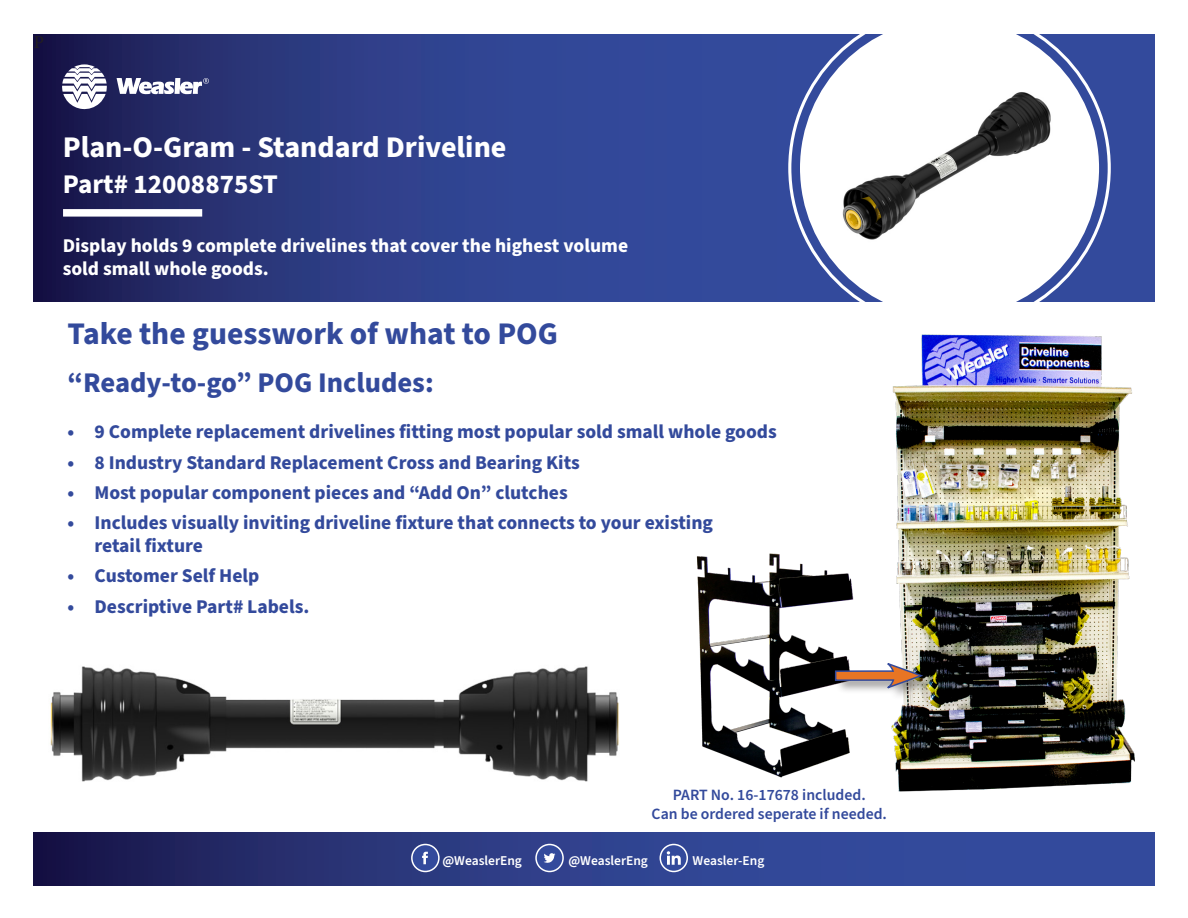
<style>
.page{position:relative;width:1188px;height:918px;background:#fff}
.page>*{position:absolute;margin:0;border:0;box-sizing:border-box;transform-origin:0 0}
.t1{font:700 31.5px "Source Sans Pro";color:#334a9c}
.Header_1{font:700 30px "Source Sans Pro";color:#fff}
.t2{font:700 28.5px "Source Sans Pro";color:#334a9c}
.Header_1-2{font:700 27px "Source Sans Pro";color:#fff}
.t3{font:700 19.5px/23.4px "Source Sans Pro";color:#334a9c}
.Bodytextwhite{font:700 19.5px/23.4px "Source Sans Pro";color:#fff}
.t4{font:18px "Minion Pro";color:#231f20}
.t5{font:600 15.75px/18.9px "Source Sans Pro";color:#334a9c;text-align:center}
.socialfootertxt{font:600 13.5px "Source Sans Pro";color:#fff}
</style>
<div class="page">
<svg style="left:34px;top:833px;width:1120px;height:53px;background:#2b3a83"></svg>
<svg style="left:34px;top:34px;width:1120px;height:268px;background:#2e3f87"></svg>
<svg style="left:117px;top:78px;width:92px;height:16px"></svg>
<svg style="left:62px;top:65px;width:45px;height:44px"></svg>
<div style="left:800px;top:18px;width:299px;height:300px;background:#fff;border-radius:50%"></div>
<div style="left:63px;top:209px;width:139px;height:8px;background:#fff"></div>
<img style="left:842px;top:92px;width:209px;height:148px">
<div style="left:412px;top:844px;width:27px;height:28px;background:#334a9c;border-radius:50%"></div>
<div style="left:411px;top:844px;width:29px;height:28px;border:2px solid #fff;border-radius:50%"></div>
<div style="left:536px;top:844px;width:27px;height:28px;background:#334a9c;border-radius:50%"></div>
<div style="left:535px;top:844px;width:29px;height:28px;border:2px solid #fff;border-radius:50%"></div>
<div style="left:660px;top:844px;width:27px;height:28px;background:#334a9c;border-radius:50%"></div>
<div style="left:660px;top:844px;width:28px;height:28px;border:2px solid #fff;border-radius:50%"></div>
<svg style="left:422px;top:852px;width:6px;height:12px"></svg>
<svg style="left:544px;top:853px;width:11px;height:10px"></svg>
<svg style="left:667px;top:851px;width:14px;height:14px"></svg>
<img style="left:50px;top:666px;width:569px;height:116px">
<img style="left:887px;top:334px;width:248px;height:458px">
<img style="left:696px;top:553px;width:158px;height:225px">
<div style="left:835px;top:664px;width:99px;height:37px;background:#231f20;opacity:.42"></div>
<svg style="left:834px;top:664px;width:91px;height:30px"></svg>
<p class="t4" style="left:34px;top:30px;width:12px">P</p>
<p class="Header_1" style="left:63px;top:127px;width:445px">Plan-O-Gram - Standard Driveline</p>
<p class="Header_1-2" style="left:63px;top:166px;width:217px">Part# 12008875ST</p>
<p class="Bodytextwhite" style="left:63px;top:234px;width:567px">Display holds 9 complete drivelines that cover the highest volume sold small whole goods.</p>
<p class="t1" style="left:68px;top:312px;width:492px">Take the guesswork of what to POG</p>
<p class="t2" style="left:68px;top:363px;width:368px">“Ready-to-go” POG Includes:</p>
<p class="t3" style="left:68px;top:421px;width:711px">• 9 Complete replacement drivelines fitting most popular sold small whole goods</p>
<p class="t3" style="left:68px;top:451px;width:514px">• 8 Industry Standard Replacement Cross and Bearing Kits</p>
<p class="t3" style="left:68px;top:481px;width:502px">• Most popular component pieces and “Add On” clutches</p>
<p class="t3" style="left:94px;top:511px;width:620px;text-indent:-27px">• Includes visually inviting driveline fixture that connects to your existing retail fixture</p>
<p class="t3" style="left:68px;top:565px;width:193px">• Customer Self Help</p>
<p class="t3" style="left:68px;top:595px;width:243px">• Descriptive Part# Labels.</p>
<p class="t5" style="left:652px;top:786px;width:237px">PART No. 16-17678 included.<br>Can be ordered seperate if needed.</p>
<p class="socialfootertxt" style="left:442px;top:851px;width:81px">@WeaslerEng</p>
<p class="socialfootertxt" style="left:568px;top:851px;width:81px">@WeaslerEng</p>
<p class="socialfootertxt" style="left:693px;top:851px;width:73px">Weasler-Eng</p>
</div>
